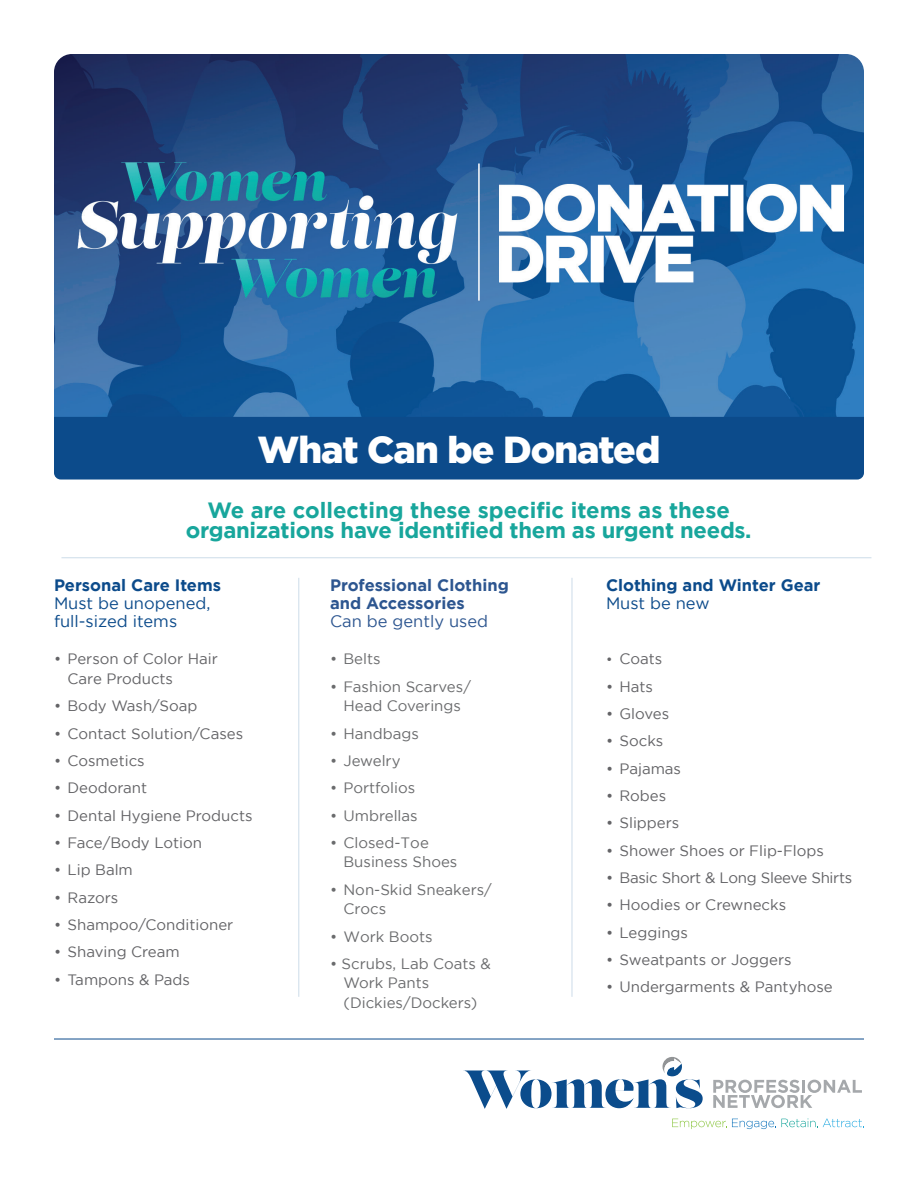
<style>
.page{position:relative;width:918px;height:1188px;background:#fff}
.page>*{position:absolute;margin:0;border:0;box-sizing:border-box;transform-origin:0 0}
.t1{font:900 37.5px "Gotham";letter-spacing:-.025em;color:#fff}
.t2{font:700 22.05px/20.4px "Gotham";letter-spacing:-.015em;color:#18a69c;text-align:center}
.t3{font:16.5px/18px "Gotham";color:#0c4b8b}
.t4{font:700 16.5px "Gotham";color:#0c4b8b}
.t5{font:700 16.5px/18px "Gotham";color:#2d5690}
.t6{font:16.5px "Gotham";color:#2d5690}
.t7{font:15px/19.5px "Gotham";color:#636366}
.t8{font:15px/19.5px "Gotham";color:#6a6b6d}
.t9{font:15px "Gotham";letter-spacing:-.02em;color:#636366}
.s1{font-size:13.5px}
</style>
<div class="page">
<img style="left:54px;top:54px;width:810px;height:363px">
<hr style="left:478px;top:164px;width:2px;height:137px;background:#fff">
<div style="left:54px;top:417px;width:810px;height:63px;background:#0c4b8b"></div>
<hr style="left:298px;top:578px;width:1px;height:419px;background:#ccdce9">
<hr style="left:572px;top:578px;width:1px;height:419px;background:#ccdce9">
<svg style="left:672px;top:1119px;width:192px;height:10px"></svg>
<svg style="left:713px;top:1080px;width:149px;height:28px"></svg>
<svg style="left:463px;top:1057px;width:240px;height:52px"></svg>
<hr style="left:54px;top:1039px;width:810px;height:1px;background:#0c4b8b">
<hr style="left:61px;top:557px;width:810px;height:1px;background:#ccdce9">
<h1 class="t1" style="left:258px;top:428px;width:404px">What Can be Donated</h1>
<h2 class="t2" style="left:186px;top:499px;width:567px">We are collecting these specific items as these organizations have identified them as urgent needs.</h2>
<p class="t4" style="left:54px;top:576px;width:169px">Personal Care Items</p>
<p class="t3" style="left:54px;top:594px;width:158px">Must be unopened, full-sized items</p>
<p class="t7" style="left:68px;top:649px;width:152px;text-indent:-14px">• Person of Color Hair<br>Care Products</p>
<p class="t7" style="left:54px;top:696px;width:145px">• Body Wash/Soap</p>
<p class="t7" style="left:54px;top:724px;width:191px">• Contact Solution/Cases</p>
<p class="t7" style="left:54px;top:751px;width:92px">• Cosmetics</p>
<p class="t7" style="left:54px;top:778px;width:95px">• Deodorant</p>
<p class="t7" style="left:54px;top:806px;width:200px">• Dental Hygiene Products</p>
<p class="t7" style="left:54px;top:833px;width:150px">• Face/Body Lotion</p>
<p class="t7" style="left:54px;top:860px;width:80px">• Lip Balm</p>
<p class="t7" style="left:54px;top:888px;width:66px">• Razors</p>
<p class="t7" style="left:54px;top:915px;width:181px">• Shampoo/Conditioner</p>
<p class="t7" style="left:54px;top:942px;width:127px">• Shaving Cream</p>
<p class="t7" style="left:54px;top:970px;width:138px">• Tampons &amp; Pads</p>
<p class="t5" style="left:330px;top:576px;width:180px">Professional Clothing and Accessories</p>
<p class="t6" style="left:330px;top:612px;width:160px">Can be gently used</p>
<p class="t8" style="left:330px;top:649px;width:52px">• Belts</p>
<p class="t8" style="left:330px;top:677px;width:142px;text-align:center">• Fashion Scarves/<br>Head Coverings</p>
<p class="t8" style="left:330px;top:724px;width:90px">• Handbags</p>
<p class="t8" style="left:330px;top:751px;width:72px">• Jewelry</p>
<p class="t8" style="left:330px;top:778px;width:87px">• Portfolios</p>
<p class="t8" style="left:330px;top:806px;width:89px">• Umbrellas</p>
<p class="t8" style="left:344px;top:833px;width:115px;text-indent:-14px">• Closed-Toe<br>Business Shoes</p>
<p class="t8" style="left:343px;top:880px;width:150px;text-indent:-13px">• Non-Skid Sneakers/<br>Crocs</p>
<p class="t8" style="left:330px;top:927px;width:104px">• Work Boots</p>
<p class="t8" style="left:343px;top:954px;width:149px;text-indent:-13px">• Scrubs, Lab Coats &amp;<br>Work Pants (Dickies/Dockers)</p>
<p class="t4" style="left:606px;top:576px;width:216px">Clothing and Winter Gear</p>
<p class="t3" style="left:606px;top:594px;width:105px">Must be new</p>
<p class="t7" style="left:606px;top:649px;width:58px"><span class="s1">•</span> Coats</p>
<p class="t7" style="left:606px;top:677px;width:49px">• Hats</p>
<p class="t7" style="left:606px;top:704px;width:65px">• Gloves</p>
<p class="t7" style="left:606px;top:731px;width:59px">• Socks</p>
<p class="t7" style="left:606px;top:759px;width:77px">• Pajamas</p>
<p class="t7" style="left:606px;top:786px;width:62px">• Robes</p>
<p class="t7" style="left:606px;top:813px;width:75px">• Slippers</p>
<p class="t7" style="left:606px;top:841px;width:220px">• Shower Shoes or Flip-Flops</p>
<p class="t9" style="left:606px;top:870px;width:248px">• Basic Short &amp; Long Sleeve Shirts</p>
<p class="t7" style="left:606px;top:895px;width:182px">• Hoodies or Crewnecks</p>
<p class="t7" style="left:606px;top:923px;width:84px">• Leggings</p>
<p class="t7" style="left:606px;top:950px;width:187px">• Sweatpants or Joggers</p>
<p class="t7" style="left:606px;top:977px;width:228px">• Undergarments &amp; Pantyhose</p>
</div>
